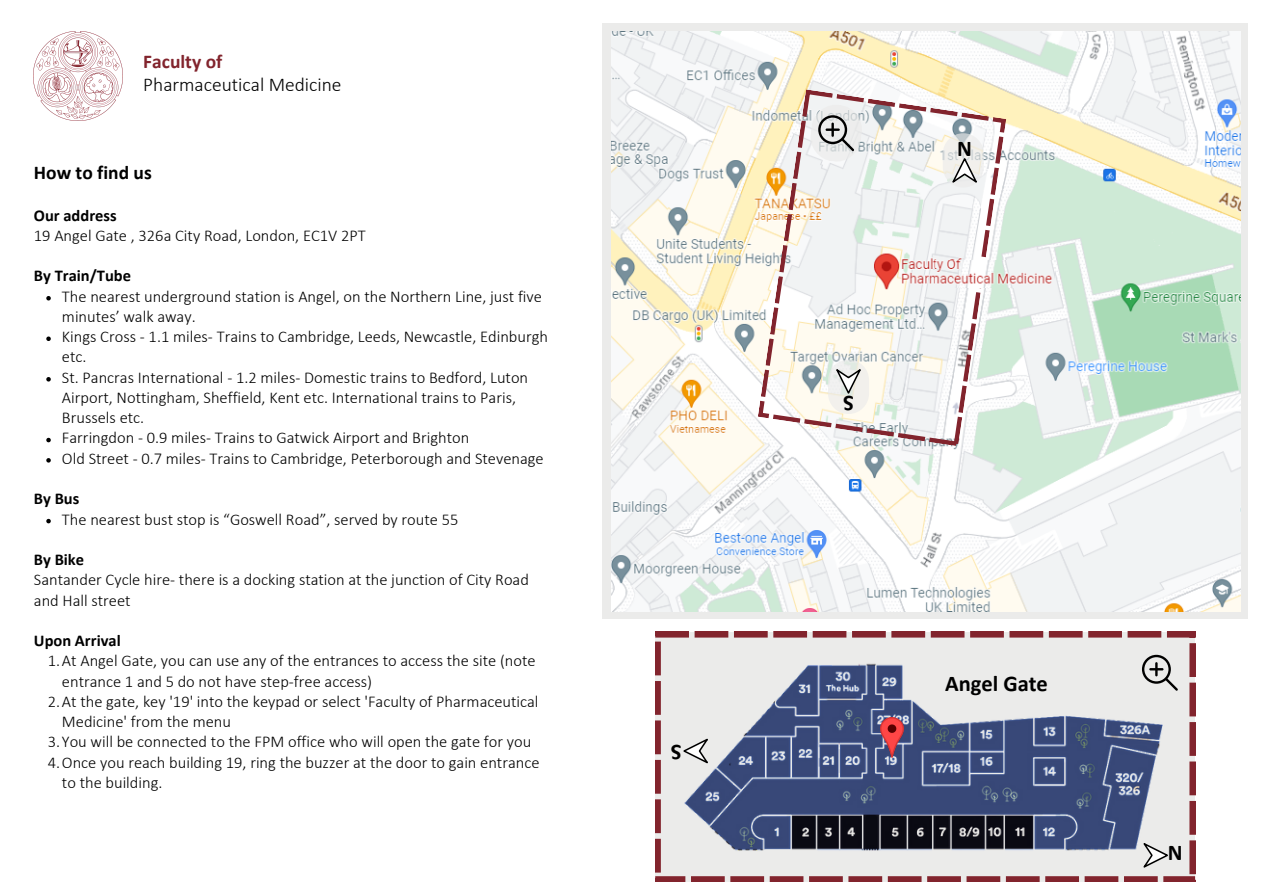
<style>
.page{position:relative;width:1263px;height:894px;background:#fff}
.page>*{position:absolute;margin:0;border:0;box-sizing:border-box;transform-origin:0 0}
.t1{font:700 22.5px "Calibri";color:#000}
.t2{font:300 19.5px "Calibri";color:#000}
.t3{font:700 19.5px "Calibri";color:#000}
.t4{font:700 19.5px "Calibri";color:#82242d}
.t5{font:300 16.5px/20.2px "Calibri";color:#000}
.t6{font:700 16.5px "Calibri";color:#000}
</style>
<div class="page">
<div style="left:603px;top:24px;width:645px;height:594px;background:#ebebea"></div>
<img style="left:611px;top:31px;width:629px;height:580px">
<svg style="left:758px;top:89px;width:248px;height:357px"></svg>
<svg style="left:809px;top:103px;width:55px;height:60px"></svg>
<img style="left:935px;top:260px;width:120px;height:27px">
<svg style="left:655px;top:631px;width:540px;height:250px;background:#c8a9ac"></svg>
<img style="left:672px;top:645px;width:505px;height:222px">
<img style="left:881px;top:717px;width:22px;height:40px">
<svg style="left:1143px;top:842px;width:25px;height:25px"></svg>
<svg style="left:683px;top:738px;width:25px;height:25px"></svg>
<svg style="left:1142px;top:654px;width:36px;height:36px"></svg>
<svg style="left:943px;top:133px;width:41px;height:54px"></svg>
<svg style="left:952px;top:158px;width:25px;height:25px"></svg>
<img style="left:34px;top:31px;width:89px;height:89px">
<svg style="left:46px;top:296px;width:5px;height:4px"></svg>
<svg style="left:46px;top:336px;width:5px;height:5px"></svg>
<svg style="left:46px;top:377px;width:5px;height:4px"></svg>
<svg style="left:46px;top:437px;width:5px;height:5px"></svg>
<svg style="left:46px;top:458px;width:5px;height:4px"></svg>
<svg style="left:46px;top:518px;width:5px;height:5px"></svg>
<svg style="left:828px;top:359px;width:41px;height:55px"></svg>
<svg style="left:836px;top:369px;width:25px;height:24px"></svg>
<p class="t4" style="left:143px;top:53px;width:80px">Faculty of</p>
<p class="t2" style="left:143px;top:77px;width:200px">Pharmaceutical Medicine</p>
<p class="t3" style="left:34px;top:164px;width:119px">How to find us</p>
<p class="t6" style="left:34px;top:208px;width:84px">Our address</p>
<p class="t5" style="left:34px;top:226px;width:333px">19 Angel Gate , 326a City Road, London, EC1V 2PT</p>
<p class="t6" style="left:34px;top:269px;width:99px">By Train/Tube</p>
<p class="t5" style="left:62px;top:287px;width:481px">The nearest underground station is Angel, on the Northern Line, just five minutes’ walk away.</p>
<p class="t5" style="left:62px;top:328px;width:488px">Kings Cross - 1.1 miles- Trains to Cambridge, Leeds, Newcastle, Edinburgh etc.</p>
<p class="t5" style="left:62px;top:368px;width:468px">St. Pancras International - 1.2 miles- Domestic trains to Bedford, Luton<br>Airport, Nottingham, Sheffield, Kent etc. International trains to Paris,<br>Brussels etc.</p>
<p class="t5" style="left:62px;top:429px;width:409px">Farringdon - 0.9 miles- Trains to Gatwick Airport and Brighton</p>
<p class="t5" style="left:62px;top:449px;width:483px">Old Street - 0.7 miles- Trains to Cambridge, Peterborough and Stevenage</p>
<p class="t6" style="left:34px;top:491px;width:47px">By Bus</p>
<p class="t5" style="left:62px;top:510px;width:398px">The nearest bust stop is “Goswell Road”, served by route 55</p>
<p class="t6" style="left:34px;top:552px;width:52px">By Bike</p>
<p class="t5" style="left:34px;top:571px;width:496px">Santander Cycle hire- there is a docking station at the junction of City Road and Hall street</p>
<p class="t6" style="left:34px;top:633px;width:88px">Upon Arrival</p>
<p class="t5" style="left:62px;top:652px;width:475px;text-indent:-14px">1.At Angel Gate, you can use any of the entrances to access the site (note entrance 1 and 5 do not have step-free access)</p>
<p class="t5" style="left:62px;top:692px;width:478px;text-indent:-14px">2.At the gate, key '19' into the keypad or select 'Faculty of Pharmaceutical<br>Medicine' from the menu</p>
<p class="t5" style="left:48px;top:732px;width:485px">3.You will be connected to the FPM office who will open the gate for you</p>
<p class="t5" style="left:62px;top:753px;width:479px;text-indent:-14px">4.Once you reach building 19, ring the buzzer at the door to gain entrance to the building.</p>
<p class="t1" style="left:682px;top:762px;width:12px;rotate:-180deg">S</p>
<p class="t1" style="left:854px;top:412px;width:12px;rotate:-180deg">S</p>
<p class="t1" style="left:957px;top:139px;width:16px">N</p>
<p class="t1" style="left:945px;top:673px;width:104px">Angel Gate</p>
<p class="t1" style="left:1168px;top:843px;width:16px">N</p>
</div>
